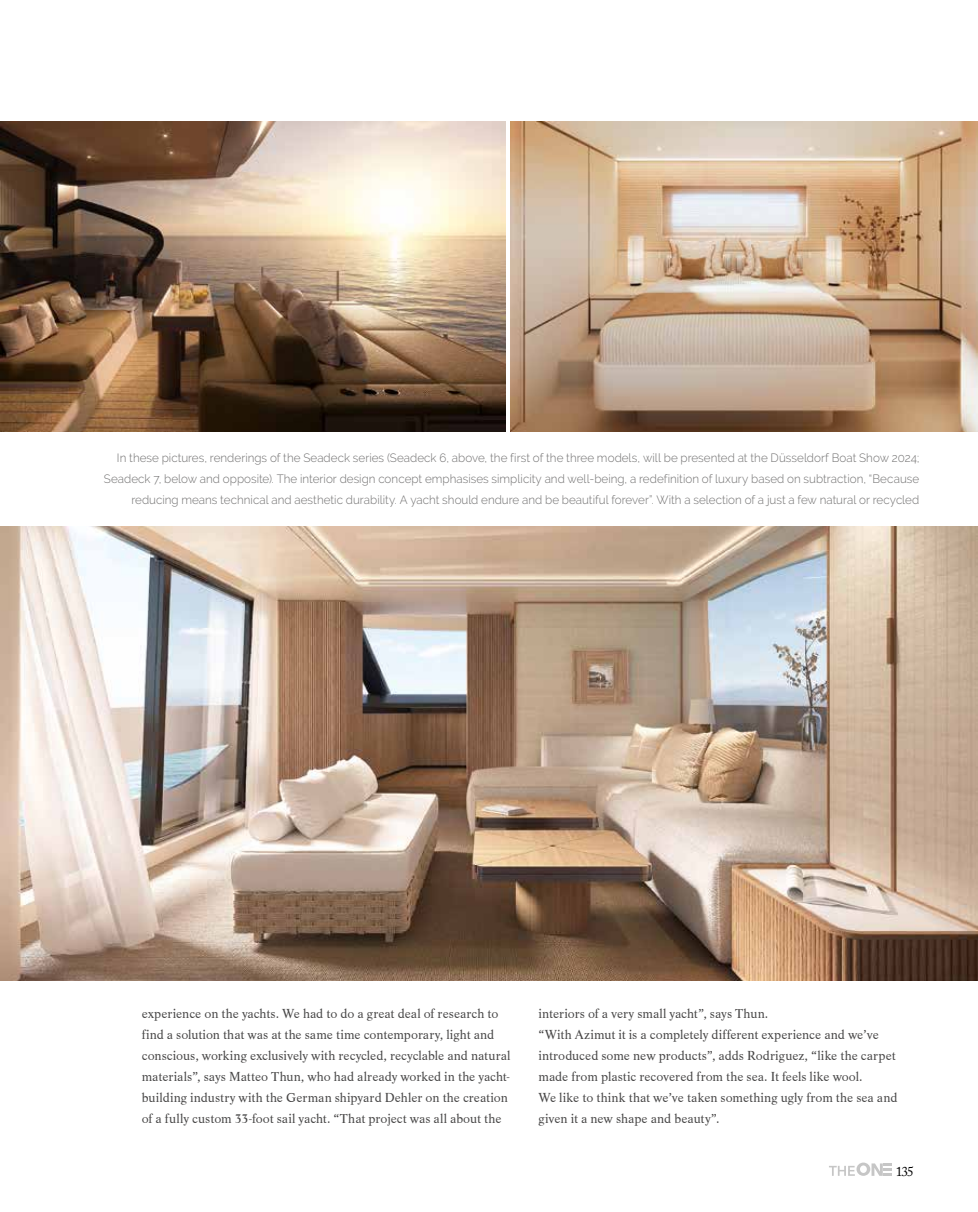
<style>
.page{position:relative;width:978px;height:1212px;background:#fff}
.page>*{position:absolute;margin:0;border:0;box-sizing:border-box;transform-origin:0 0}
.t1{font:13.5px/21px "Life T";color:#454444}
.t2{font:13.5px "Adobe Caslon Pro";color:#000}
.t3{font:300 12px/21px "Raleway";color:#706f6f;text-align:right}
</style>
<div class="page">
<svg style="left:829px;top:1162px;width:63px;height:14px"></svg>
<img style="left:0;top:527px;width:978px;height:453px">
<img style="left:0;top:122px;width:505px;height:309px">
<img style="left:511px;top:122px;width:467px;height:309px">
<p class="t3" style="left:104px;top:447px;width:817px">In these pictures, renderings of the Seadeck series (Seadeck 6, above, the first of the three models, will be presented at the Düsseldorf Boat Show 2024;<br>Seadeck 7, below and opposite). The interior design concept emphasises simplicity and well-being, a redefinition of luxury based on subtraction, “Because reducing means technical and aesthetic durability. A yacht should endure and be beautiful forever”. With a selection of a just a few natural or recycled</p>
<p class="t1" style="left:142px;top:1003px;width:370px">experience on the yachts. We had to do a great deal of research to find a solution that was at the same time contemporary, light and conscious, working exclusively with recycled, recyclable and natural materials”, says Matteo Thun, who had already worked in the yacht&shy;building industry with the German shipyard Dehler on the creation of a fully custom 33-foot sail yacht. “That project was all about the</p>
<p class="t1" style="left:538px;top:1003px;width:360px">interiors of a very small yacht”, says Thun.<br>“With Azimut it is a completely different experience and we’ve introduced some new products”, adds Rodriguez, “like the carpet made from plastic recovered from the sea. It feels like wool.<br>We like to think that we’ve taken something ugly from the sea and given it a new shape and beauty”.</p>
<p class="t2" style="left:896px;top:1163px;width:20px">135</p>
</div>
